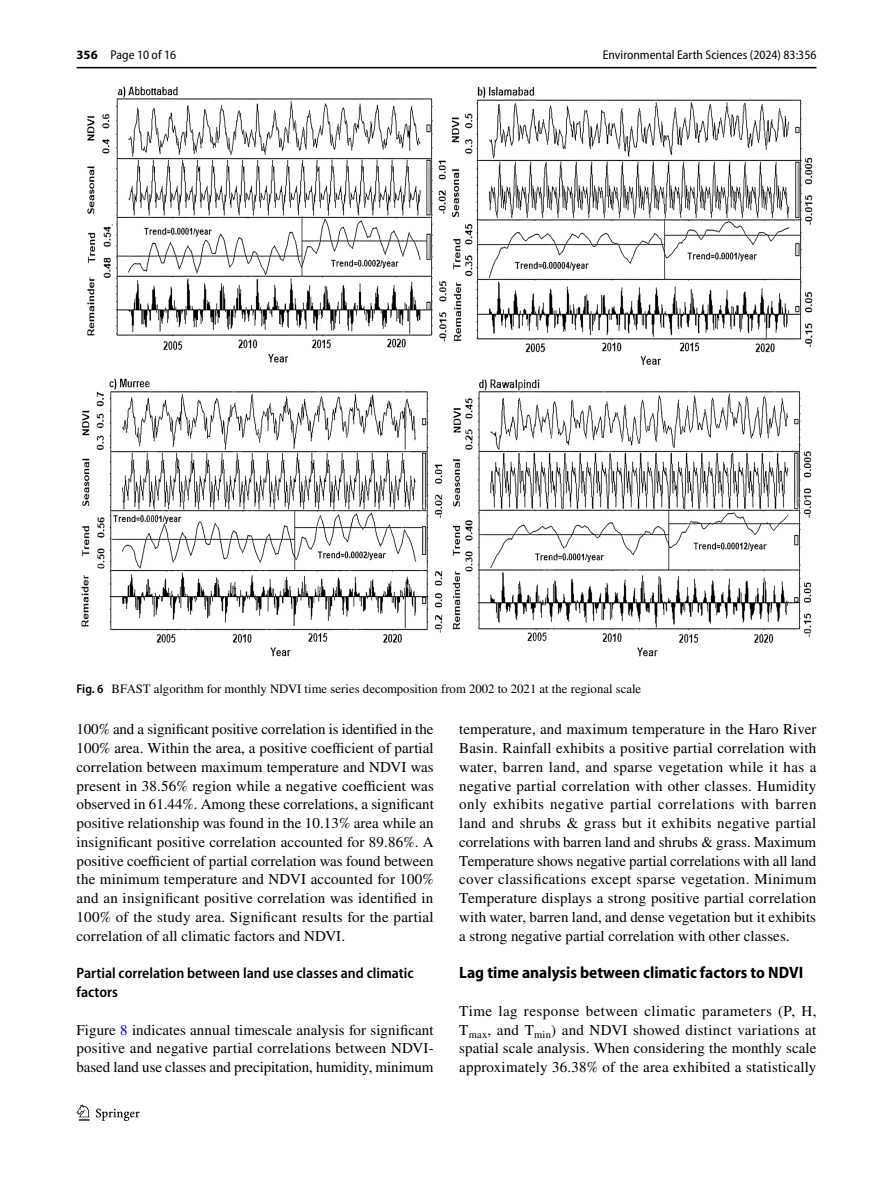
<style>
.page{position:relative;width:893px;height:1187px;background:#fff}
.page>*{position:absolute;margin:0;border:0;box-sizing:border-box;transform-origin:0 0}
.t1{font:700 semi-condensed 16.5px "Myriad Pro";color:#000}
.t2{font:15px/18.8px "STIX";letter-spacing:.005em;color:#000;text-align:justify}
.t3{font:600 semi-condensed 15px/18.8px "Myriad Pro";color:#000}
.t4{font:12.75px "STIX";color:#000}
.t5{font:semi-condensed 12.75px "Myriad Pro";color:#000}
.s1{font-weight:700;font-stretch:normal}
.s2{font-family:"Myriad Pro";font-weight:600;font-stretch:semi-condensed}
.s3{color:#00f}
</style>
<div class="page">
<hr style="left:77px;top:67px;width:739px;height:1px;background:#000">
<svg style="left:77px;top:1104px;width:12px;height:16px"></svg>
<svg style="left:96px;top:1108px;width:44px;height:12px"></svg>
<img style="left:81px;top:87px;width:731px;height:570px">
<p class="t5" style="left:77px;top:48px;width:101px"><span class="s1">356</span> Page 10 of 16</p>
<p class="t5" style="left:603px;top:48px;width:215px">Environmental Earth Sciences (2024) 83:356</p>
<p class="t4" style="left:77px;top:680px;width:566px"><span class="s2">Fig. 6</span> BFAST algorithm for monthly NDVI time series decomposition from 2002 to 2021 at the regional scale</p>
<p class="t2" style="left:77px;top:721px;width:359px">100% and a significant positive correlation is identified in the 100% area. Within the area, a positive coefficient of partial correlation between maximum temperature and NDVI was present in 38.56% region while a negative coefficient was observed in 61.44%. Among these correlations, a significant positive relationship was found in the 10.13% area while an insignificant positive correlation accounted for 89.86%. A positive coefficient of partial correlation was found between the minimum temperature and NDVI accounted for 100% and an insignificant positive correlation was identified in 100% of the study area. Significant results for the partial correlation of all climatic factors and NDVI.</p>
<p class="t3" style="left:77px;top:964px;width:339px">Partial correlation between land use classes and climatic factors</p>
<p class="t2" style="left:77px;top:1021px;width:359px">Figure <span class="s3">8</span> indicates annual timescale analysis for significant positive and negative partial correlations between NDVI&shy;based land use classes and precipitation, humidity, minimum</p>
<p class="t2" style="left:459px;top:721px;width:359px">temperature, and maximum temperature in the Haro River Basin. Rainfall exhibits a positive partial correlation with water, barren land, and sparse vegetation while it has a negative partial correlation with other classes. Humidity only exhibits negative partial correlations with barren land and shrubs &amp; grass but it exhibits negative partial correlations with barren land and shrubs &amp; grass. Maximum Temperature shows negative partial correlations with all land cover classifications except sparse vegetation. Minimum Temperature displays a strong positive partial correlation with water, barren land, and dense vegetation but it exhibits a strong negative partial correlation with other classes.</p>
<p class="t1" style="left:459px;top:963px;width:345px">Lag time analysis between climatic factors to NDVI</p>
<p class="t2" style="left:459px;top:1002px;width:359px">Time lag response between climatic parameters (P, H, T<sub>max</sub>, and T<sub>min</sub>) and NDVI showed distinct variations at spatial scale analysis. When considering the monthly scale approximately 36.38% of the area exhibited a statistically</p>
</div>
